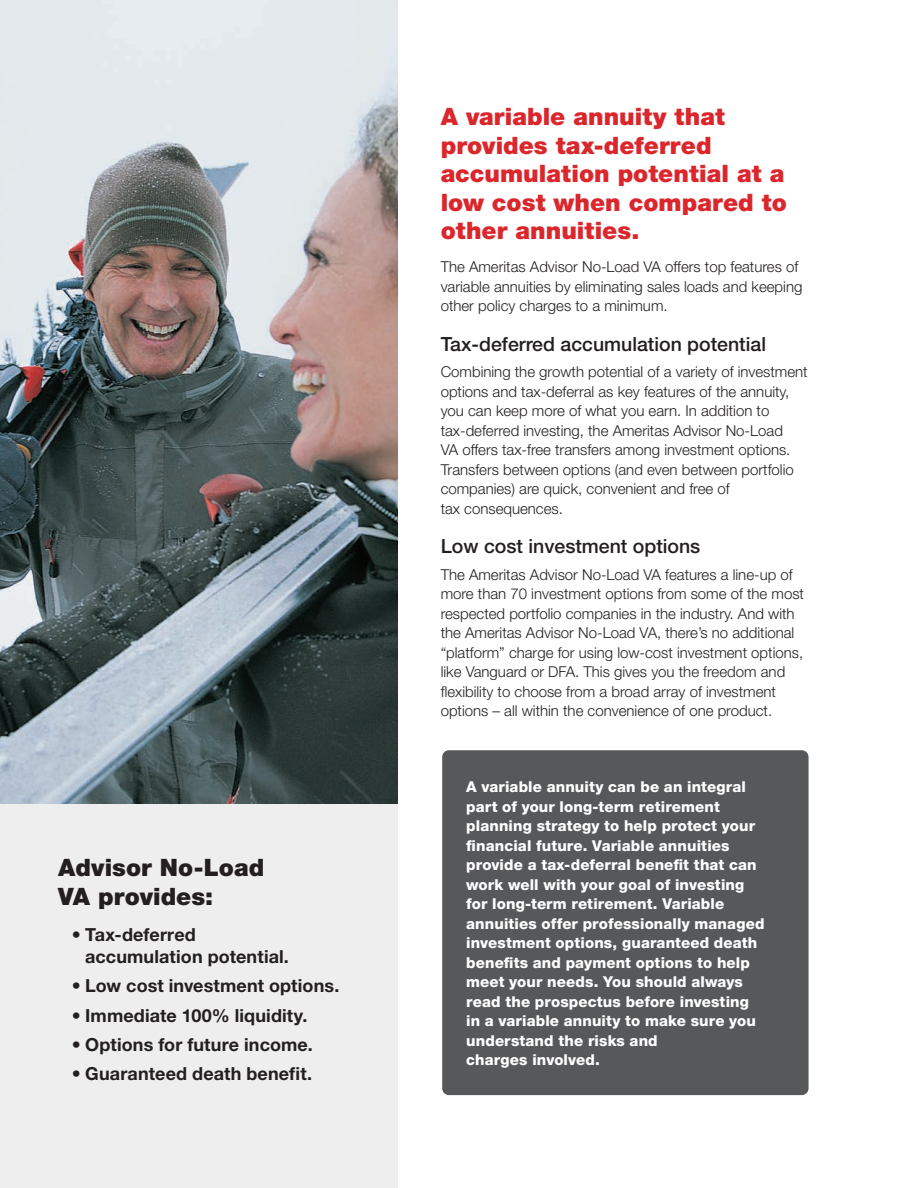
<style>
.page{position:relative;width:918px;height:1188px;background:#fff}
.page>*{position:absolute;margin:0;border:0;box-sizing:border-box;transform-origin:0 0}
.subhead{font:900 24px/28.5px "Helvetica Neue LT Std";color:#db262c}
.Body_copy_10{font:900 24px/28.5px "Helvetica Neue LT Std";color:#231f20}
.Body_copy_10-2{font:500 19.5px "Helvetica Neue LT Std";color:#231f20}
.rev_bullets{font:700 18px/22.5px "Helvetica Neue LT Std";letter-spacing:.005em;color:#231f20}
.Body_copy_10-3{font:300 15px/19.5px "Helvetica Neue LT Std";color:#231f20}
.Body_copy_10-4{font:800 15px/19.5px "Helvetica Neue LT Std";letter-spacing:.01em;color:#fff}
</style>
<div class="page">
<img style="left:0;top:0;width:397px;height:805px">
<div style="left:0;top:805px;width:397px;height:383px;background:#eeeeef"></div>
<div style="left:442px;top:750px;width:367px;height:345px;background:#57585a;border-radius:7px"></div>
<p class="Body_copy_10" style="left:58px;top:853px;width:208px">Advisor No-Load<br>VA provides:</p>
<p class="rev_bullets" style="left:85px;top:923px;width:205px;text-indent:-14px">• Tax-deferred accumulation potential.</p>
<p class="rev_bullets" style="left:72px;top:974px;width:269px">• Low cost investment options.</p>
<p class="rev_bullets" style="left:72px;top:1004px;width:237px">• Immediate 100% liquidity.</p>
<p class="rev_bullets" style="left:72px;top:1033px;width:243px">• Options for future income.</p>
<p class="rev_bullets" style="left:72px;top:1062px;width:242px">• Guaranteed death benefit.</p>
<p class="subhead" style="left:441px;top:102px;width:348px">A variable annuity that provides tax-deferred accumulation potential at a low cost when compared to other annuities.</p>
<p class="Body_copy_10-3" style="left:441px;top:257px;width:363px">The Ameritas Advisor No-Load VA offers top features of variable annuities by eliminating sales loads and keeping other policy charges to a minimum.</p>
<p class="Body_copy_10-2" style="left:441px;top:332px;width:327px">Tax-deferred accumulation potential</p>
<p class="Body_copy_10-3" style="left:441px;top:362px;width:369px">Combining the growth potential of a variety of investment options and tax-deferral as key features of the annuity, you can keep more of what you earn. In addition to tax-deferred investing, the Ameritas Advisor No-Load<br>VA offers tax-free transfers among investment options.<br>Transfers between options (and even between portfolio companies) are quick, convenient and free of<br>tax consequences.</p>
<p class="Body_copy_10-2" style="left:441px;top:535px;width:261px">Low cost investment options</p>
<p class="Body_copy_10-3" style="left:441px;top:564px;width:365px">The Ameritas Advisor No-Load VA features a line-up of more than 70 investment options from some of the most respected portfolio companies in the industry. And with the Ameritas Advisor No-Load VA, there’s no additional “platform” charge for using low-cost investment options, like Vanguard or DFA. This gives you the freedom and flexibility to choose from a broad array of investment options – all within the convenience of one product.</p>
<p class="Body_copy_10-4" style="left:466px;top:777px;width:300px">A variable annuity can be an integral part of your long-term retirement planning strategy to help protect your financial future. Variable annuities provide a tax-deferral benefit that can work well with your goal of investing for long-term retirement. Variable annuities offer professionally managed investment options, guaranteed death benefits and payment options to help meet your needs. You should always read the prospectus before investing in a variable annuity to make sure you understand the risks and<br>charges involved.</p>
</div>
